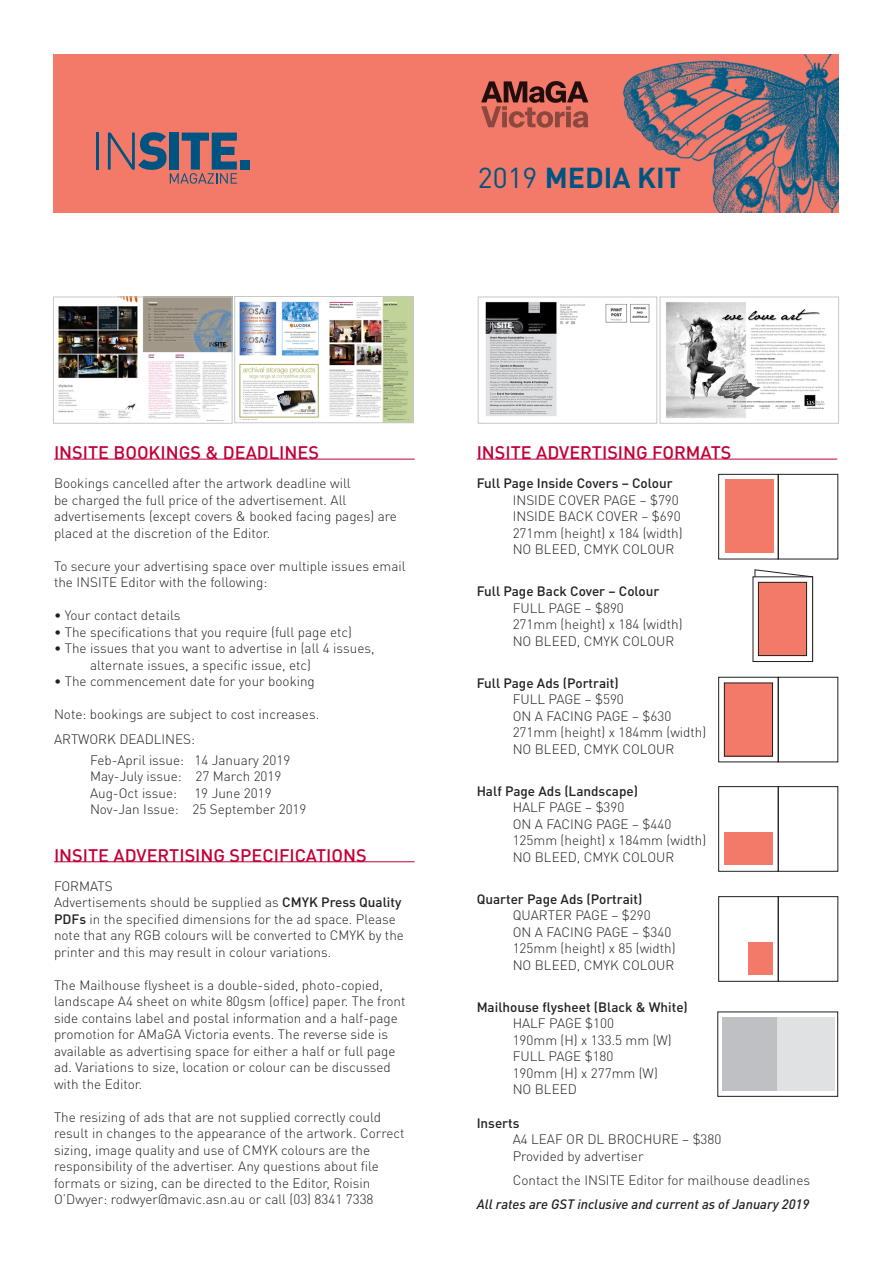
<style>
.page{position:relative;width:893px;height:1263px;background:#fff}
.page>*{position:absolute;margin:0;border:0;box-sizing:border-box;transform-origin:0 0}
.t1{font:700 28.5px "DINOT";color:#005482}
.Heading_2{font:500 18px "DINOT";color:#c20036}
.Body{font:300 13.5px/16.5px "DINOT";color:#231f20}
.Body-2{font:500 13.5px "DINOT";color:#231f20}
.t2{font:italic 500 13.5px "DINOT";color:#231f20}
.s1{font-weight:400}
.s2{font-weight:500}
</style>
<div class="page">
<hr style="left:54px;top:459px;width:361px;height:1px;background:#c20036">
<hr style="left:54px;top:861px;width:361px;height:1px;background:#c20036">
<img style="left:239px;top:298px;width:173px;height:123px">
<div style="left:234px;top:296px;width:180px;height:127px;border:1px solid #c7c8ca"></div>
<hr style="left:477px;top:459px;width:360px;height:1px;background:#c20036">
<div style="left:718px;top:474px;width:60px;height:85px;border:1px solid #231f20"></div>
<div style="left:778px;top:474px;width:60px;height:85px;border:1px solid #231f20"></div>
<div style="left:725px;top:480px;width:49px;height:73px;background:#f37a69"></div>
<div style="left:718px;top:786px;width:60px;height:85px;border:1px solid #231f20"></div>
<div style="left:778px;top:786px;width:60px;height:85px;border:1px solid #231f20"></div>
<div style="left:725px;top:832px;width:48px;height:33px;background:#f37a69"></div>
<svg style="left:754px;top:569px;width:59px;height:8px"></svg>
<svg style="left:757px;top:581px;width:51px;height:76px"></svg>
<div style="left:753px;top:577px;width:60px;height:85px;border:1px solid #231f20"></div>
<div style="left:758px;top:582px;width:49px;height:74px;background:#f37a69"></div>
<div style="left:758px;top:582px;width:49px;height:74px;border:1px solid #231f20"></div>
<div style="left:718px;top:677px;width:60px;height:85px;border:1px solid #231f20"></div>
<div style="left:778px;top:677px;width:60px;height:85px;border:1px solid #231f20"></div>
<div style="left:724px;top:683px;width:48px;height:73px;background:#f37a69"></div>
<div style="left:724px;top:683px;width:49px;height:73px;border:1px solid #231f20"></div>
<div style="left:718px;top:896px;width:60px;height:85px;border:1px solid #231f20"></div>
<div style="left:778px;top:896px;width:60px;height:85px;border:1px solid #231f20"></div>
<div style="left:749px;top:942px;width:24px;height:33px;background:#f37a69"></div>
<div style="left:717px;top:1011px;width:121px;height:86px;border:1px solid #231f20"></div>
<div style="left:722px;top:1017px;width:112px;height:74px;background:#e0e1e2"></div>
<div style="left:722px;top:1017px;width:55px;height:74px;background:#bfc0c3"></div>
<img style="left:666px;top:302px;width:161px;height:116px">
<div style="left:660px;top:297px;width:179px;height:127px;border:1px solid #c7c8ca"></div>
<img style="left:58px;top:299px;width:172px;height:122px">
<div style="left:53px;top:297px;width:179px;height:127px;border:1px solid #c7c8ca"></div>
<img style="left:485px;top:302px;width:165px;height:114px">
<div style="left:478px;top:297px;width:179px;height:127px;border:1px solid #c7c8ca"></div>
<div style="left:53px;top:54px;width:785px;height:159px;background:#f37a69"></div>
<img style="left:585px;top:54px;width:253px;height:159px">
<hr style="left:96px;top:133px;width:3px;height:37px;background:#005482">
<div style="left:240px;top:160px;width:9px;height:10px;background:#005482"></div>
<svg style="left:108px;top:132px;width:129px;height:52px"></svg>
<svg style="left:481px;top:81px;width:107px;height:47px"></svg>
<h1 class="t1" style="left:478px;top:158px;width:205px"><span class="s1">2019</span> MEDIA KIT</h1>
<h2 class="Heading_2" style="left:54px;top:440px;width:267px">INSITE BOOKINGS &amp; DEADLINES</h2>
<p class="Body" style="left:54px;top:474px;width:344px">Bookings cancelled after the artwork deadline will<br>be charged the full price of the advertisement. All advertisements (except covers &amp; booked facing pages) are placed at the discretion of the Editor.</p>
<p class="Body" style="left:54px;top:557px;width:353px">To secure your advertising space over multiple issues email the INSITE Editor with the following:</p>
<p class="Body" style="left:54px;top:606px;width:128px">• Your contact details</p>
<p class="Body" style="left:54px;top:623px;width:299px">• The specifications that you require (full page etc)</p>
<p class="Body" style="left:90px;top:639px;width:286px;text-indent:-36px">• The issues that you want to advertise in (all 4 issues, alternate issues, a specific issue, etc)</p>
<p class="Body" style="left:54px;top:672px;width:262px">• The commencement date for your booking</p>
<p class="Body" style="left:54px;top:705px;width:267px">Note: bookings are subject to cost increases.</p>
<p class="Body" style="left:54px;top:730px;width:143px">ARTWORK DEADLINES:</p>
<p class="Body" style="left:90px;top:751px;width:202px">Feb-April issue: 14 January 2019<br>May-July issue: 27 March 2019<br>Aug-Oct issue:</p>
<p class="Body" style="left:194px;top:784px;width:79px">19 June 2019</p>
<p class="Body" style="left:90px;top:801px;width:218px">Nov-Jan Issue: 25 September 2019</p>
<h2 class="Heading_2" style="left:54px;top:843px;width:314px">INSITE ADVERTISING SPECIFICATIONS</h2>
<p class="Body" style="left:54px;top:877px;width:60px">FORMATS</p>
<p class="Body" style="left:54px;top:894px;width:351px">Advertisements should be supplied as <span class="s2">CMYK Press Quality PDFs</span> in the specified dimensions for the ad space. Please note that any RGB colours will be converted to CMYK by the printer and this may result in colour variations.</p>
<p class="Body" style="left:54px;top:976px;width:353px">The Mailhouse flysheet is a double-sided, photo-copied, landscape A4 sheet on white 80gsm (office) paper. The front side contains label and postal information and a half-page promotion for AMaGA Victoria events. The reverse side is available as advertising space for either a half or full page ad. Variations to size, location or colour can be discussed with the Editor.</p>
<p class="Body" style="left:54px;top:1108px;width:352px">The resizing of ads that are not supplied correctly could result in changes to the appearance of the artwork. Correct sizing, image quality and use of CMYK colours are the responsibility of the advertiser. Any questions about file formats or sizing, can be directed to the Editor, Roisin O’Dwyer: rodwyer@mavic.asn.au or call (03) 8341 7338</p>
<h2 class="Heading_2" style="left:477px;top:440px;width:256px">INSITE ADVERTISING FORMATS</h2>
<p class="Body-2" style="left:477px;top:474px;width:197px">Full Page Inside Covers – Colour</p>
<p class="Body" style="left:513px;top:491px;width:168px">INSIDE COVER PAGE – $790</p>
<p class="Body" style="left:513px;top:507px;width:169px">INSIDE BACK COVER – $690</p>
<p class="Body" style="left:513px;top:524px;width:171px">271mm (height) x 184 (width)</p>
<p class="Body" style="left:513px;top:540px;width:163px">NO BLEED, CMYK COLOUR</p>
<p class="Body-2" style="left:477px;top:582px;width:184px">Full Page Back Cover – Colour</p>
<p class="Body" style="left:513px;top:599px;width:113px">FULL PAGE – $890</p>
<p class="Body" style="left:513px;top:615px;width:171px">271mm (height) x 184 (width)</p>
<p class="Body" style="left:513px;top:632px;width:163px">NO BLEED, CMYK COLOUR</p>
<p class="Body-2" style="left:477px;top:674px;width:143px">Full Page Ads (Portrait)</p>
<p class="Body" style="left:513px;top:690px;width:113px">FULL PAGE – $590</p>
<p class="Body" style="left:513px;top:707px;width:160px">ON A FACING PAGE – $630</p>
<p class="Body" style="left:513px;top:723px;width:195px">271mm (height) x 184mm (width)</p>
<p class="Body" style="left:513px;top:740px;width:163px">NO BLEED, CMYK COLOUR</p>
<p class="Body-2" style="left:477px;top:782px;width:163px">Half Page Ads (Landscape)</p>
<p class="Body" style="left:513px;top:798px;width:160px">HALF PAGE – $390<br>ON A FACING PAGE – $440</p>
<p class="Body" style="left:513px;top:831px;width:195px">125mm (height) x 184mm (width)</p>
<p class="Body" style="left:513px;top:848px;width:163px">NO BLEED, CMYK COLOUR</p>
<p class="Body" style="left:513px;top:890px;width:164px;text-indent:-36px"><span class="s2">Quarter Page Ads (Portrait)<br></span>QUARTER PAGE – $290<br>ON A FACING PAGE – $340<br>125mm (height) x 85 (width)<br>NO BLEED, CMYK COLOUR</p>
<p class="Body-2" style="left:477px;top:998px;width:213px">Mailhouse flysheet (Black &amp; White)</p>
<p class="Body" style="left:513px;top:1014px;width:103px">HALF PAGE $100</p>
<p class="Body" style="left:513px;top:1031px;width:161px">190mm (H) x 133.5 mm (W)<br>FULL PAGE $180</p>
<p class="Body" style="left:513px;top:1064px;width:147px">190mm (H) x 277mm (W)<br>NO BLEED</p>
<p class="Body-2" style="left:477px;top:1114px;width:44px">Inserts</p>
<p class="Body" style="left:513px;top:1130px;width:210px">A4 LEAF OR DL BROCHURE – $380</p>
<p class="Body" style="left:513px;top:1143px;width:299px;line-height:24px">Provided by advertiser<br>Contact the INSITE Editor for mailhouse deadlines</p>
<p class="t2" style="left:477px;top:1195px;width:334px">All rates are GST inclusive and current as of January 2019</p>
</div>
